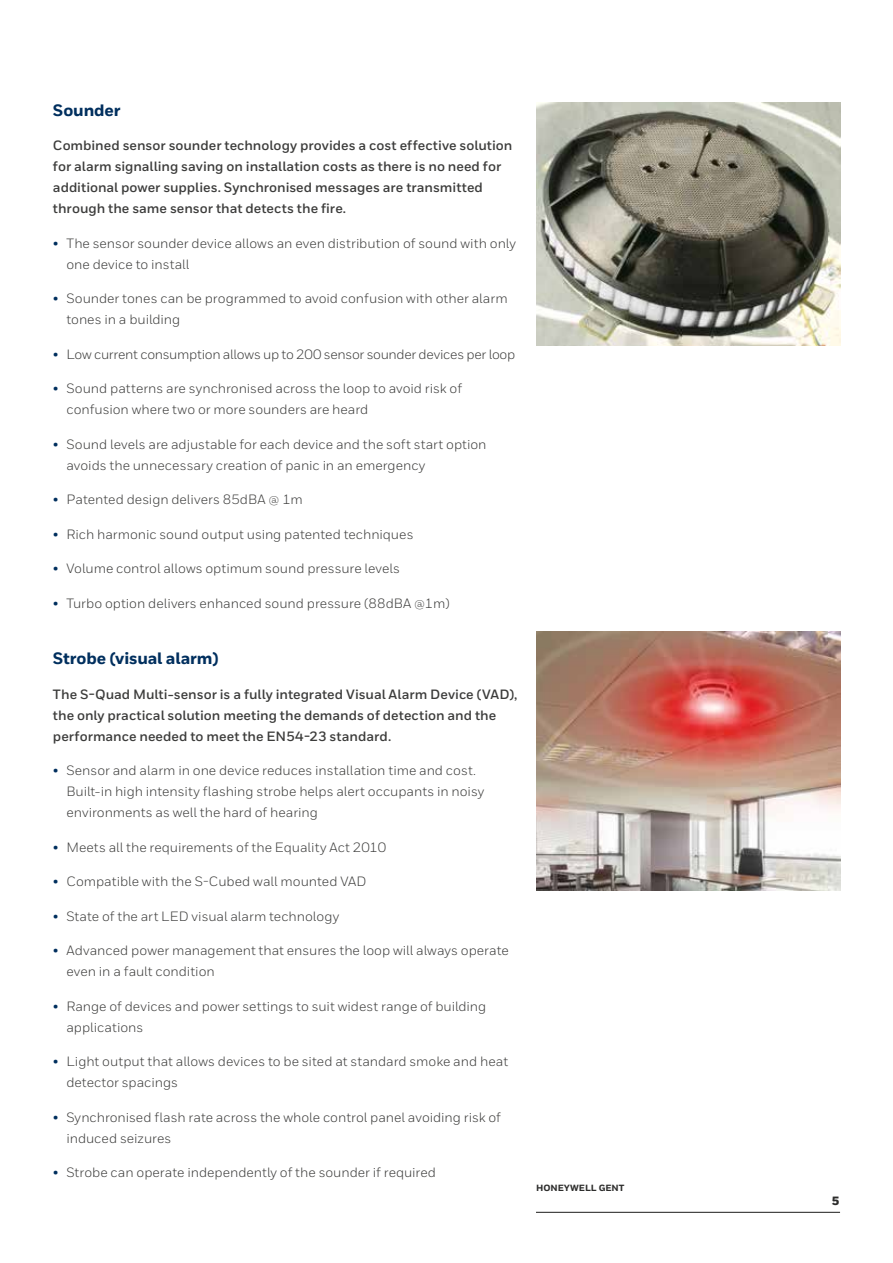
<style>
.page{position:relative;width:893px;height:1263px;background:#fff}
.page>*{position:absolute;margin:0;border:0;box-sizing:border-box;transform-origin:0 0}
.t1{font:800 16.5px "Honeywell Sans";letter-spacing:-.01em;color:#002f5e}
.t2{font:13.5px/21px "Honeywell Sans";color:#3c3c3b}
.t3{font:700 13.5px/21px "Honeywell Sans";color:#3c3c3b}
.t4{font:13.5px "Honeywell Sans";letter-spacing:-.02em;color:#3c3c3b}
.t5{font:900 12px "Honeywell Sans";color:#2d2d2c}
.t6{font:800 9px "Honeywell Sans";color:#2d2d2c}
.s1{color:#002f5e}
</style>
<div class="page">
<hr style="left:536px;top:1212px;width:304px;height:1px;background:#2d2d2c">
<img style="left:536px;top:631px;width:304px;height:259px">
<img style="left:536px;top:103px;width:304px;height:243px">
<p class="t1" style="left:53px;top:100px;width:69px">Sounder</p>
<p class="t3" style="left:53px;top:135px;width:461px">Combined sensor sounder technology provides a cost effective solution for alarm signalling saving on installation costs as there is no need for additional power supplies. Synchronised messages are transmitted through the same sensor that detects the fire.</p>
<p class="t2" style="left:66px;top:233px;width:451px;text-indent:-14px"><span class="s1">•</span> The sensor sounder device allows an even distribution of sound with only one device to install</p>
<p class="t2" style="left:66px;top:288px;width:443px;text-indent:-14px"><span class="s1">•</span> Sounder tones can be programmed to avoid confusion with other alarm tones in a building</p>
<p class="t4" style="left:53px;top:346px;width:464px"><span class="s1">•</span> Low current consumption allows up to 200 sensor sounder devices per loop</p>
<p class="t2" style="left:66px;top:378px;width:397px;text-indent:-14px"><span class="s1">•</span> Sound patterns are synchronised across the loop to avoid risk of confusion where two or more sounders are heard</p>
<p class="t2" style="left:66px;top:434px;width:422px;text-indent:-14px"><span class="s1">•</span> Sound levels are adjustable for each device and the soft start option avoids the unnecessary creation of panic in an emergency</p>
<p class="t2" style="left:53px;top:489px;width:251px"><span class="s1">•</span> Patented design delivers 85dBA @ 1m</p>
<p class="t2" style="left:53px;top:524px;width:362px"><span class="s1">•</span> Rich harmonic sound output using patented techniques</p>
<p class="t2" style="left:53px;top:558px;width:349px"><span class="s1">•</span> Volume control allows optimum sound pressure levels</p>
<p class="t2" style="left:53px;top:593px;width:398px"><span class="s1">•</span> Turbo option delivers enhanced sound pressure (88dBA @1m)</p>
<p class="t1" style="left:53px;top:648px;width:167px">Strobe (visual alarm)</p>
<p class="t3" style="left:53px;top:684px;width:466px">The S-Quad Multi-sensor is a fully integrated Visual Alarm Device (VAD), the only practical solution meeting the demands of detection and the performance needed to meet the EN54-23 standard.</p>
<p class="t2" style="left:66px;top:760px;width:420px;text-indent:-14px"><span class="s1">•</span> Sensor and alarm in one device reduces installation time and cost.<br>Built-in high intensity flashing strobe helps alert occupants in noisy environments as well the hard of hearing</p>
<p class="t2" style="left:53px;top:836px;width:335px"><span class="s1">•</span> Meets all the requirements of the Equality Act 2010</p>
<p class="t2" style="left:53px;top:871px;width:315px"><span class="s1">•</span> Compatible with the S-Cubed wall mounted VAD</p>
<p class="t2" style="left:53px;top:905px;width:288px"><span class="s1">•</span> State of the art LED visual alarm technology</p>
<p class="t2" style="left:66px;top:940px;width:444px;text-indent:-14px"><span class="s1">•</span> Advanced power management that ensures the loop will always operate even in a fault condition</p>
<p class="t2" style="left:66px;top:995px;width:421px;text-indent:-14px"><span class="s1">•</span> Range of devices and power settings to suit widest range of building applications</p>
<p class="t2" style="left:66px;top:1051px;width:443px;text-indent:-14px"><span class="s1">•</span> Light output that allows devices to be sited at standard smoke and heat detector spacings</p>
<p class="t2" style="left:66px;top:1106px;width:436px;text-indent:-14px"><span class="s1">•</span> Synchronised flash rate across the whole control panel avoiding risk of induced seizures</p>
<p class="t2" style="left:53px;top:1162px;width:385px"><span class="s1">•</span> Strobe can operate independently of the sounder if required</p>
<p class="t6" style="left:536px;top:1182px;width:90px">HONEYWELL GENT</p>
<p class="t5" style="left:832px;top:1193px;width:9px">5</p>
</div>
